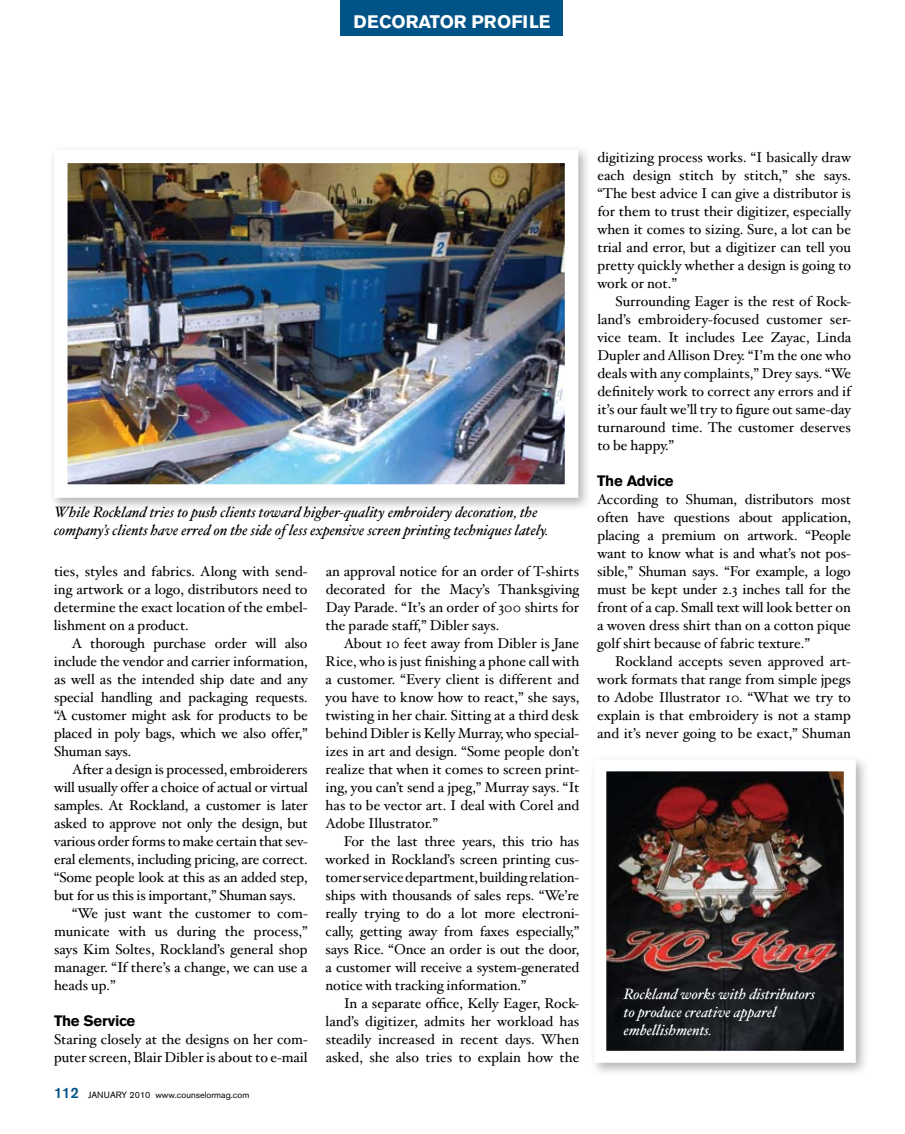
<style>
.page{position:relative;width:905px;height:1134px;background:#fff}
.page>*{position:absolute;margin:0;border:0;box-sizing:border-box;transform-origin:0 0}
.t1{font:700 18px "Akzidenz Grotesk BE";color:#fff}
.t2{font:italic 15px/18px "Hoefler Text";color:#000}
.t3{font:italic 15px/18px "Hoefler Text";color:#fff}
.t4{font:700 15px "Akzidenz Grotesk BE";letter-spacing:-.01em;color:#000}
.t5{font:14.25px/18px "Hoefler Text";color:#000;text-align:justify}
.t6{font:9px "Akzidenz Grotesk BE";color:#000}
.s1{font-weight:500;font-size:15px;color:#005387}
</style>
<div class="page">
<div style="left:340px;top:0;width:223px;height:36px;background:#005387"></div>
<div style="left:589px;top:754px;width:287px;height:329px;background:#000;opacity:.3"></div>
<img style="left:607px;top:772px;width:235px;height:278px">
<div style="left:594px;top:759px;width:261px;height:304px;border:12px solid #fff"></div>
<div style="left:49px;top:144px;width:549px;height:374px;background:#000;opacity:.3"></div>
<img style="left:69px;top:165px;width:494px;height:318px">
<div style="left:54px;top:150px;width:524px;height:348px;border:14px solid #fff"></div>
<p class="t1" style="left:353px;top:11px;width:198px">DECORATOR PROFILE</p>
<p class="t2" style="left:54px;top:503px;width:496px">While Rockland tries to push clients toward higher-quality embroidery decoration, the company’s clients have erred on the side of less expensive screen printing techniques lately.</p>
<p class="t5" style="left:54px;top:563px;width:255px">ties, styles and fabrics. Along with send&shy;ing artwork or a logo, distributors need to determine the exact location of the embel&shy;lishment on a product.</p>
<p class="t5" style="left:54px;top:635px;width:255px;text-indent:18px">A thorough purchase order will also include the vendor and carrier information, as well as the intended ship date and any special handling and packaging requests. “A customer might ask for products to be placed in poly bags, which we also offer,” Shuman says.</p>
<p class="t5" style="left:72px;top:761px;width:237px">After a design is processed, embroiderers</p>
<p class="t5" style="left:54px;top:779px;width:255px">will usually offer a choice of actual or virtual</p>
<p class="t5" style="left:54px;top:797px;width:255px">samples. At Rockland, a customer is later</p>
<p class="t5" style="left:54px;top:815px;width:255px">asked to approve not only the design, but</p>
<p class="t5" style="left:54px;top:833px;width:255px">various order forms to make certain that sev-</p>
<p class="t5" style="left:54px;top:851px;width:255px">eral elements, including pricing, are correct.</p>
<p class="t5" style="left:54px;top:869px;width:255px">“Some people look at this as an added step,</p>
<p class="t5" style="left:54px;top:887px;width:243px">but for us this is important,” Shuman says.</p>
<p class="t5" style="left:72px;top:905px;width:237px">“We just want the customer to com-</p>
<p class="t5" style="left:54px;top:923px;width:255px">municate with us during the process,”</p>
<p class="t5" style="left:54px;top:941px;width:255px">says Kim Soltes, Rockland’s general shop</p>
<p class="t5" style="left:54px;top:959px;width:255px">manager. “If there’s a change, we can use a</p>
<p class="t5" style="left:54px;top:977px;width:63px">heads up.”</p>
<p class="t4" style="left:54px;top:1012px;width:83px">The Service</p>
<p class="t5" style="left:54px;top:1031px;width:255px">Staring closely at the designs on her com&shy;puter screen, Blair Dibler is about to e-mail</p>
<p class="t6" style="left:54px;top:1090px;width:197px"><span class="s1">112</span> JANUARY 2010 www.counselormag.com</p>
<p class="t5" style="left:325px;top:563px;width:255px">an approval notice for an order of T-shirts decorated for the Macy’s Thanksgiving Day Parade. “It’s an order of 300 shirts for the parade staff,” Dibler says.</p>
<p class="t5" style="left:325px;top:635px;width:255px;text-indent:18px">About 10 feet away from Dibler is Jane Rice, who is just finishing a phone call with a customer. “Every client is different and you have to know how to react,” she says, twisting in her chair. Sitting at a third desk behind Dibler is Kelly Murray, who special&shy;izes in art and design. “Some people don’t realize that when it comes to screen print&shy;ing, you can’t send a jpeg,” Murray says. “It has to be vector art. I deal with Corel and Adobe Illustrator.”</p>
<p class="t5" style="left:325px;top:833px;width:255px;text-indent:18px">For the last three years, this trio has worked in Rockland’s screen printing cus&shy;tomerservicedepartment,buildingrelation&shy;ships with thousands of sales reps. “We’re really trying to do a lot more electroni&shy;cally, getting away from faxes especially,” says Rice. “Once an order is out the door, a customer will receive a system-generated notice with tracking information.”</p>
<p class="t5" style="left:325px;top:995px;width:255px;text-indent:18px">In a separate office, Kelly Eager, Rock&shy;land’s digitizer, admits her workload has steadily increased in recent days. When asked, she also tries to explain how the</p>
<p class="t5" style="left:597px;top:149px;width:255px">digitizing process works. “I basically draw each design stitch by stitch,” she says. “The best advice I can give a distributor is for them to trust their digitizer, especially when it comes to sizing. Sure, a lot can be trial and error, but a digitizer can tell you pretty quickly whether a design is going to work or not.”</p>
<p class="t5" style="left:597px;top:293px;width:255px;text-indent:18px">Surrounding Eager is the rest of Rock&shy;land’s embroidery-focused customer ser&shy;vice team. It includes Lee Zayac, Linda Dupler and Allison Drey. “I’m the one who deals with any complaints,” Drey says. “We definitely work to correct any errors and if it’s our fault we’ll try to figure out same-day turnaround time. The customer deserves to be happy.”</p>
<p class="t4" style="left:597px;top:472px;width:78px">The Advice</p>
<p class="t5" style="left:597px;top:491px;width:255px">According to Shuman, distributors most often have questions about application, placing a premium on artwork. “People want to know what is and what’s not pos&shy;sible,” Shuman says. “For example, a logo must be kept under 2.3 inches tall for the front of a cap. Small text will look better on a woven dress shirt than on a cotton pique golf shirt because of fabric texture.”</p>
<p class="t5" style="left:597px;top:653px;width:255px;text-indent:18px">Rockland accepts seven approved art&shy;work formats that range from simple jpegs to Adobe Illustrator 10. “What we try to explain is that embroidery is not a stamp and it’s never going to be exact,” Shuman</p>
<p class="t3" style="left:624px;top:986px;width:193px">Rockland works with distributors to produce creative apparel embellishments.</p>
</div>
